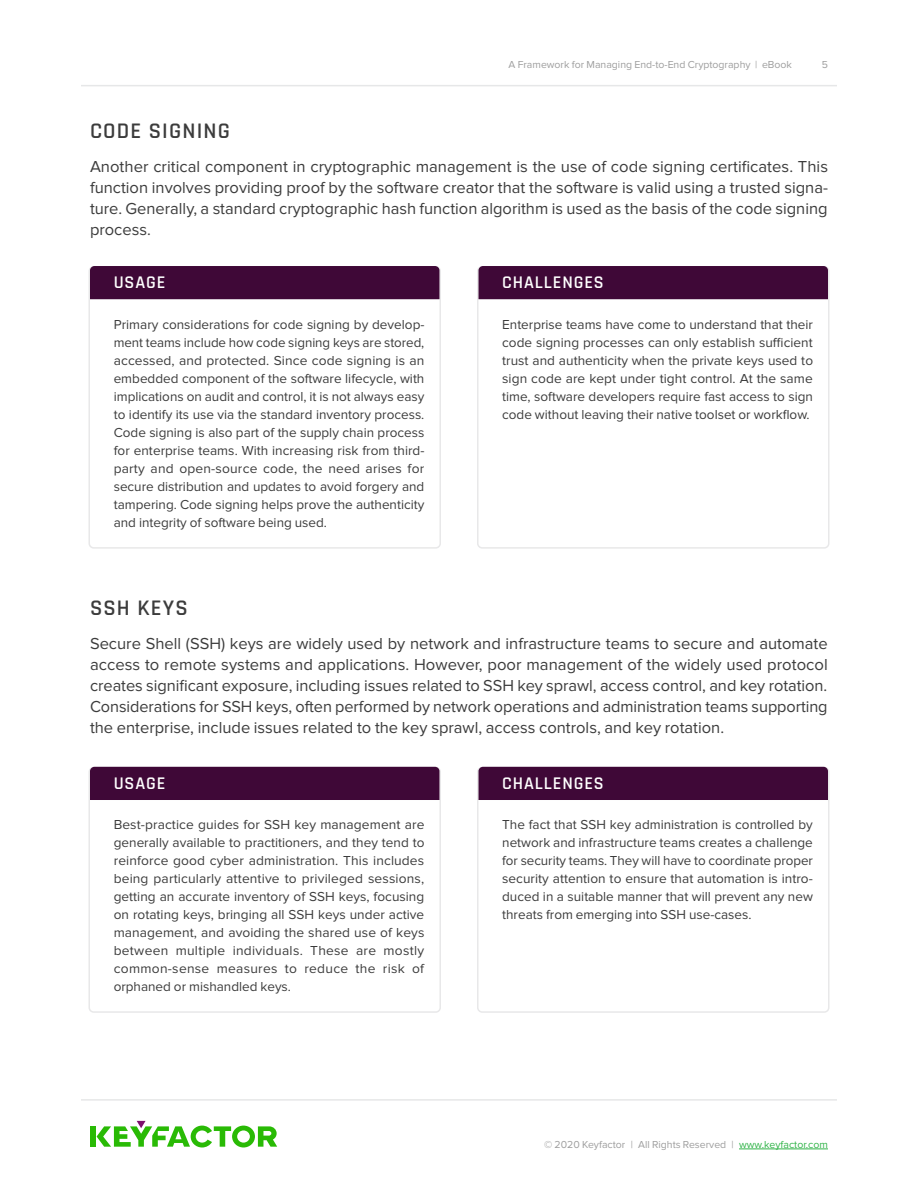
<style>
.page{position:relative;width:918px;height:1188px;background:#fff}
.page>*{position:absolute;margin:0;border:0;box-sizing:border-box;transform-origin:0 0}
.S3{font:600 22.5px "Rajdhani";letter-spacing:.05em;color:#3c3c3c}
.S4{font:600 18px "Rajdhani";letter-spacing:.05em;color:#fff}
.Body_Lg{font:16.5px/21px "Proxima Nova";color:#3c3c3c;text-align:justify}
.Body{font:13.5px/18px "Proxima Nova";color:#3c3c3c;text-align:justify}
.t1{font:10.5px "Proxima Nova";color:#9e9e9e}
.s1{color:#32b44a}
</style>
<div class="page">
<hr style="left:739px;top:1149px;width:89px;height:1px;background:#32b44a">
<div style="left:90px;top:1126px;width:6px;height:21px;background:#29ba05"></div>
<svg style="left:97px;top:1121px;width:180px;height:27px"></svg>
<hr style="left:81px;top:85px;width:756px;height:1px;background:#e6e7e8">
<hr style="left:81px;top:1099px;width:756px;height:2px;background:#e6e7e8">
<div style="left:477px;top:266px;width:353px;height:283px;border:2px solid #e8e8e9;border-radius:4px"></div>
<div style="left:477px;top:767px;width:353px;height:246px;border:2px solid #e8e8e9;border-radius:4px"></div>
<div style="left:479px;top:266px;width:349px;height:33px;background:#3f0837"></div>
<div style="left:479px;top:767px;width:349px;height:33px;background:#3f0837"></div>
<div style="left:88px;top:266px;width:353px;height:283px;border:2px solid #e8e8e9;border-radius:4px"></div>
<div style="left:88px;top:767px;width:353px;height:246px;border:2px solid #e8e8e9;border-radius:4px"></div>
<div style="left:90px;top:266px;width:349px;height:33px;background:#3f0837"></div>
<div style="left:90px;top:767px;width:349px;height:33px;background:#3f0837"></div>
<p class="t1" style="left:509px;top:60px;width:285px">A Framework for Managing End-to-End Cryptography | eBook</p>
<p class="t1" style="left:822px;top:60px;width:8px">5</p>
<p class="S3" style="left:90px;top:117px;width:141px">CODE SIGNING</p>
<p class="Body_Lg" style="left:90px;top:157px;width:740px">Another critical component in cryptographic management is the use of code signing certificates. This function involves providing proof by the software creator that the software is valid using a trusted signa&shy;ture. Generally, a standard cryptographic hash function algorithm is used as the basis of the code signing process.</p>
<p class="S4" style="left:114px;top:272px;width:53px">USAGE</p>
<p class="Body" style="left:114px;top:316px;width:312px">Primary considerations for code signing by develop&shy;ment teams include how code signing keys are stored, accessed, and protected. Since code signing is an embedded component of the software lifecycle, with implications on audit and control, it is not always easy to identify its use via the standard inventory process.<br>Code signing is also part of the supply chain process for enterprise teams. With increasing risk from third&shy;party and open-source code, the need arises for secure distribution and updates to avoid forgery and tampering. Code signing helps prove the authenticity and integrity of software being used.</p>
<p class="S4" style="left:502px;top:272px;width:103px">CHALLENGES</p>
<p class="Body" style="left:502px;top:316px;width:312px">Enterprise teams have come to understand that their code signing processes can only establish sufficient trust and authenticity when the private keys used to sign code are kept under tight control. At the same time, software developers require fast access to sign code without leaving their native toolset or workflow.</p>
<p class="S3" style="left:90px;top:594px;width:99px">SSH KEYS</p>
<p class="Body_Lg" style="left:90px;top:634px;width:739px">Secure Shell (SSH) keys are widely used by network and infrastructure teams to secure and automate access to remote systems and applications. However, poor management of the widely used protocol creates significant exposure, including issues related to SSH key sprawl, access control, and key rotation.<br>Considerations for SSH keys, often performed by network operations and administration teams supporting the enterprise, include issues related to the key sprawl, access controls, and key rotation.</p>
<p class="S4" style="left:114px;top:773px;width:53px">USAGE</p>
<p class="Body" style="left:114px;top:817px;width:312px">Best-practice guides for SSH key management are generally available to practitioners, and they tend to reinforce good cyber administration. This includes being particularly attentive to privileged sessions, getting an accurate inventory of SSH keys, focusing on rotating keys, bringing all SSH keys under active management, and avoiding the shared use of keys between multiple individuals. These are mostly common-sense measures to reduce the risk of orphaned or mishandled keys.</p>
<p class="S4" style="left:502px;top:773px;width:103px">CHALLENGES</p>
<p class="Body" style="left:502px;top:817px;width:312px">The fact that SSH key administration is controlled by network and infrastructure teams creates a challenge for security teams. They will have to coordinate proper security attention to ensure that automation is intro&shy;duced in a suitable manner that will prevent any new threats from emerging into SSH use-cases.</p>
<p class="t1" style="left:544px;top:1139px;width:285px">© 2020 Keyfactor | All Rights Reserved | <span class="s1">www.keyfactor.com</span></p>
</div>
